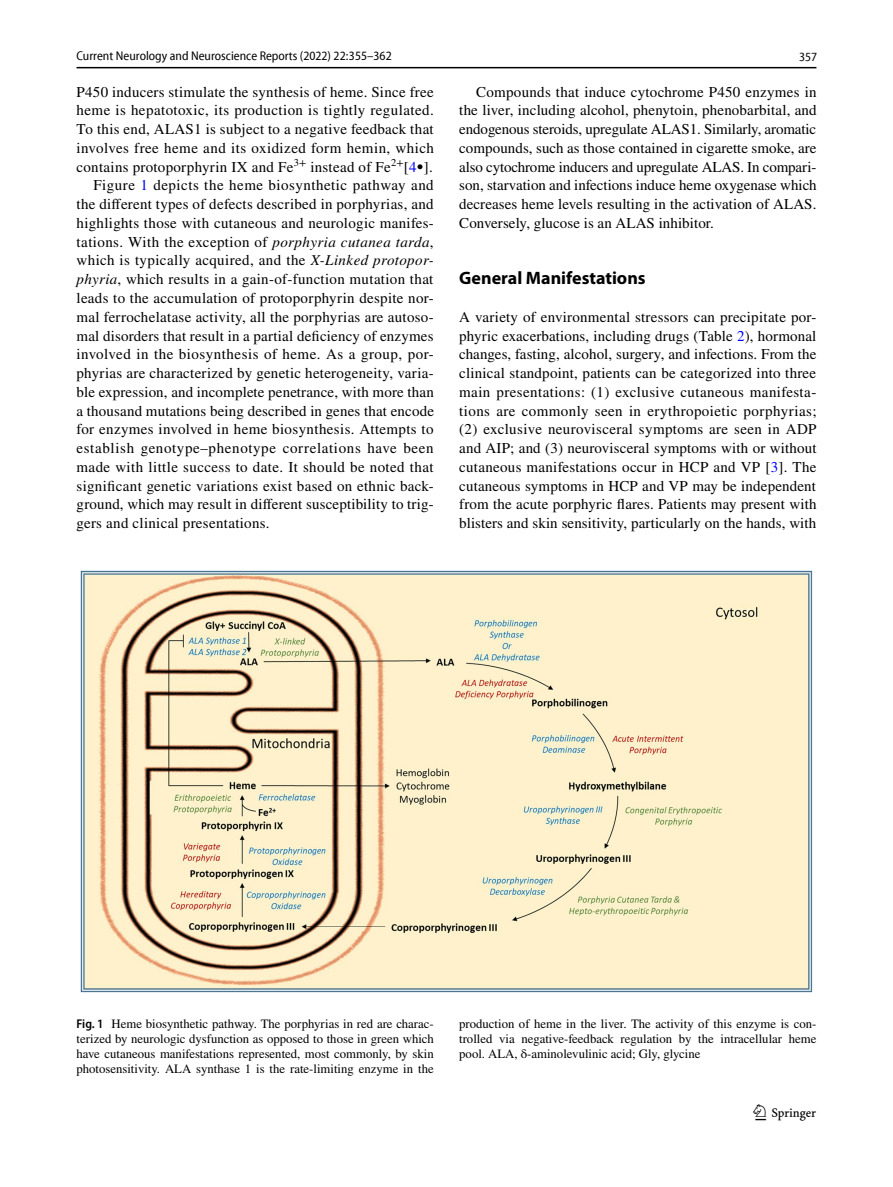
<style>
.page{position:relative;width:893px;height:1187px;background:#fff}
.page>*{position:absolute;margin:0;border:0;box-sizing:border-box;transform-origin:0 0}
.t1{font:22.5px "Springnew Regular 3";color:#000}
.t2{font:700 18px "Myriad Pro";color:#000}
.t3{font:15px/18.8px "STIX";letter-spacing:.02em;color:#000;text-align:justify}
.t4{font:15px "STIX";letter-spacing:.045em;color:#000}
.t5{font:12.75px/15px "STIX";color:#000;text-align:justify}
.t6{font:semi-condensed 12.75px "Myriad Pro Unic";color:#000}
.t7{font:12.75px "Myriad Pro Unic Semi Condensed 3";color:#000}
.s1{font-family:"Myriad Pro Semi Cn 2";font-stretch:normal}
.s2{color:#00f}
.s3{font-size:12.75px}
.s4{font-style:italic}
.s5{font-family:"Myriad Pro";font-weight:600;font-stretch:semi-condensed}
</style>
<div class="page">
<hr style="left:77px;top:67px;width:739px;height:1px;background:#000">
<img style="left:81px;top:570px;width:731px;height:422px">
<p class="t6" style="left:76px;top:51px;width:317px">Current Neurology and Neuroscience Reports <span class="s1">(2022) 22:355–362</span></p>
<p class="t7" style="left:799px;top:52px;width:20px">357</p>
<p class="t3" style="left:77px;top:83px;width:359px">P450 inducers stimulate the synthesis of heme. Since free</p>
<p class="t3" style="left:77px;top:102px;width:359px">heme is hepatotoxic, its production is tightly regulated.</p>
<p class="t3" style="left:77px;top:121px;width:359px">To this end, ALAS1 is subject to a negative feedback that</p>
<p class="t3" style="left:77px;top:139px;width:359px">involves free heme and its oxidized form hemin, which</p>
<p class="t3" style="left:77px;top:158px;width:358px">contains protoporphyrin IX and Fe<sup>3+</sup> instead of Fe<sup>2+</sup>[<span class="s2">4</span><span class="s3">•</span>].</p>
<p class="t3" style="left:94px;top:177px;width:342px">Figure <span class="s2">1</span> depicts the heme biosynthetic pathway and</p>
<p class="t3" style="left:77px;top:196px;width:359px">the different types of defects described in porphyrias, and</p>
<p class="t3" style="left:77px;top:214px;width:359px">highlights those with cutaneous and neurologic manifes-</p>
<p class="t3" style="left:77px;top:233px;width:359px">tations. With the exception of <span class="s4">porphyria cutanea tarda</span>,</p>
<p class="t3" style="left:77px;top:252px;width:359px">which is typically acquired, and the <span class="s4">X-Linked protopor-</span></p>
<p class="t3" style="left:77px;top:271px;width:358px"><span class="s4">phyria</span>, which results in a gain-of-function mutation that</p>
<p class="t3" style="left:77px;top:289px;width:359px">leads to the accumulation of protoporphyrin despite nor-</p>
<p class="t3" style="left:77px;top:308px;width:359px">mal ferrochelatase activity, all the porphyrias are autoso-</p>
<p class="t3" style="left:77px;top:327px;width:358px">mal disorders that result in a partial deficiency of enzymes</p>
<p class="t3" style="left:77px;top:346px;width:359px">involved in the biosynthesis of heme. As a group, por-</p>
<p class="t3" style="left:77px;top:364px;width:359px">phyrias are characterized by genetic heterogeneity, varia-</p>
<p class="t3" style="left:77px;top:383px;width:359px">ble expression, and incomplete penetrance, with more than</p>
<p class="t3" style="left:77px;top:402px;width:359px">a thousand mutations being described in genes that encode</p>
<p class="t3" style="left:77px;top:421px;width:359px">for enzymes involved in heme biosynthesis. Attempts to</p>
<p class="t4" style="left:77px;top:437px;width:359px">establish genotype–phenotype correlations have been</p>
<p class="t3" style="left:77px;top:458px;width:359px">made with little success to date. It should be noted that</p>
<p class="t3" style="left:77px;top:477px;width:359px">significant genetic variations exist based on ethnic back-</p>
<p class="t3" style="left:77px;top:496px;width:359px">ground, which may result in different susceptibility to trig-</p>
<p class="t3" style="left:77px;top:514px;width:195px">gers and clinical presentations.</p>
<p class="t3" style="left:459px;top:83px;width:359px;text-indent:17px">Compounds that induce cytochrome P450 enzymes in the liver, including alcohol, phenytoin, phenobarbital, and endogenous steroids, upregulate ALAS1. Similarly, aromatic compounds, such as those contained in cigarette smoke, are also cytochrome inducers and upregulate ALAS. In compari&shy;son, starvation and infections induce heme oxygenase which decreases heme levels resulting in the activation of ALAS.<br>Conversely, glucose is an ALAS inhibitor.</p>
<p class="t2" style="left:459px;top:266px;width:188px">General Manifestations</p>
<p class="t3" style="left:459px;top:308px;width:359px">A variety of environmental stressors can precipitate por&shy;phyric exacerbations, including drugs (Table <span class="s2">2</span>), hormonal changes, fasting, alcohol, surgery, and infections. From the clinical standpoint, patients can be categorized into three main presentations: (1) exclusive cutaneous manifesta&shy;tions are commonly seen in erythropoietic porphyrias; (2) exclusive neurovisceral symptoms are seen in ADP and AIP; and (3) neurovisceral symptoms with or without cutaneous manifestations occur in HCP and VP [<span class="s2">3</span>]. The cutaneous symptoms in HCP and VP may be independent from the acute porphyric flares. Patients may present with blisters and skin sensitivity, particularly on the hands, with</p>
<p class="t5" style="left:77px;top:1016px;width:359px"><span class="s5">Fig. 1</span> Heme biosynthetic pathway. The porphyrias in red are charac&shy;terized by neurologic dysfunction as opposed to those in green which have cutaneous manifestations represented, most commonly, by skin photosensitivity. ALA synthase 1 is the rate-limiting enzyme in the</p>
<p class="t5" style="left:459px;top:1016px;width:359px">production of heme in the liver. The activity of this enzyme is con&shy;trolled via negative-feedback regulation by the intracellular heme pool. ALA, δ-aminolevulinic acid; Gly, glycine</p>
<h1 class="t1" style="left:755px;top:1104px;width:62px">1 3</h1>
</div>
